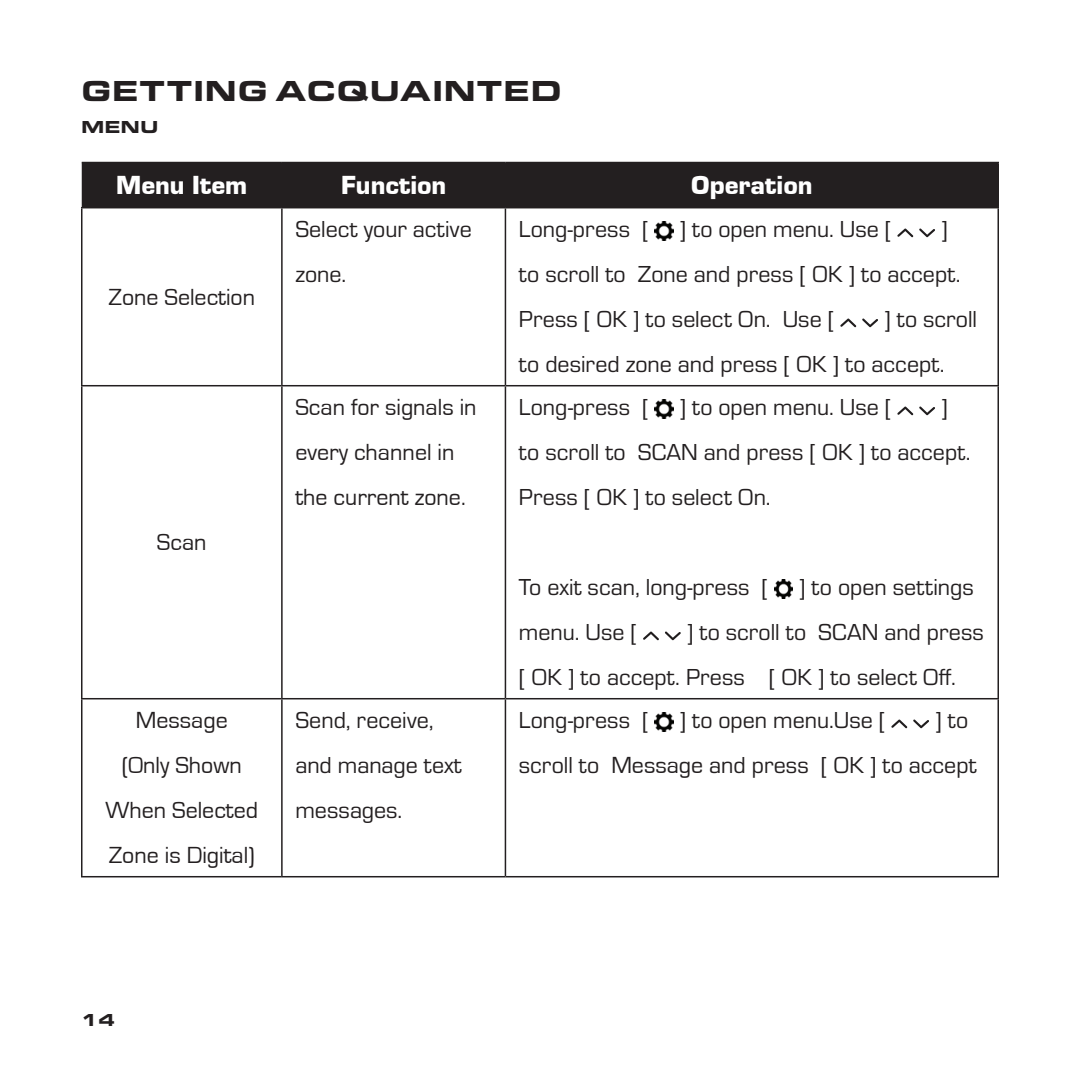
<style>
.page{position:relative;width:1080px;height:1080px;background:#fff}
.page>*{position:absolute;margin:0;border:0;box-sizing:border-box;transform-origin:0 0}
.t1{font:900 30px "Eurostile Ext";letter-spacing:.015em;color:#231f20}
.t2{font:900 27px "Eurostile";color:#fff}
.t3{font:24px/45px "Eurostile";color:#231f20}
.t4{font:24px/45px "Eurostile";color:#231f20}
.t5{font:900 18px "Eurostile Ext";color:#231f20}
.s1{font-style:inherit}
</style>
<div class="page">
<div style="left:82px;top:163px;width:916px;height:44px;background:#231f20"></div>
<hr style="left:81px;top:208px;width:1px;height:177px;background:#231f20">
<hr style="left:281px;top:208px;width:2px;height:177px;background:#231f20">
<hr style="left:505px;top:207px;width:494px;height:1px;background:#231f20">
<hr style="left:505px;top:208px;width:1px;height:177px;background:#231f20">
<hr style="left:998px;top:208px;width:1px;height:177px;background:#231f20">
<hr style="left:81px;top:385px;width:201px;height:1px;background:#231f20">
<hr style="left:81px;top:386px;width:1px;height:312px;background:#231f20">
<hr style="left:282px;top:385px;width:223px;height:1px;background:#231f20">
<hr style="left:281px;top:386px;width:2px;height:312px;background:#231f20">
<hr style="left:505px;top:385px;width:494px;height:1px;background:#231f20">
<hr style="left:505px;top:386px;width:1px;height:312px;background:#231f20">
<hr style="left:998px;top:386px;width:1px;height:312px;background:#231f20">
<hr style="left:81px;top:699px;width:1px;height:177px;background:#231f20">
<hr style="left:281px;top:699px;width:2px;height:177px;background:#231f20">
<hr style="left:505px;top:698px;width:494px;height:1px;background:#231f20">
<hr style="left:505px;top:699px;width:1px;height:177px;background:#231f20">
<hr style="left:998px;top:699px;width:1px;height:177px;background:#231f20">
<hr style="left:505px;top:876px;width:494px;height:1px;background:#231f20">
<hr style="left:82px;top:162px;width:200px;height:1px;background:#231f20">
<hr style="left:282px;top:162px;width:223px;height:1px;background:#231f20">
<hr style="left:505px;top:162px;width:494px;height:1px;background:#231f20">
<hr style="left:505px;top:163px;width:1px;height:44px;background:#231f20">
<hr style="left:998px;top:163px;width:1px;height:44px;background:#231f20">
<hr style="left:81px;top:207px;width:201px;height:1px;background:#231f20">
<hr style="left:282px;top:207px;width:223px;height:1px;background:#231f20">
<hr style="left:81px;top:698px;width:201px;height:1px;background:#231f20">
<hr style="left:282px;top:698px;width:223px;height:1px;background:#231f20">
<hr style="left:81px;top:876px;width:201px;height:1px;background:#231f20">
<hr style="left:282px;top:876px;width:223px;height:1px;background:#231f20">
<img style="left:655px;top:222px;width:18px;height:18px">
<svg style="left:897px;top:228px;width:16px;height:9px"></svg>
<svg style="left:919px;top:229px;width:16px;height:8px"></svg>
<svg style="left:840px;top:318px;width:16px;height:9px"></svg>
<svg style="left:862px;top:319px;width:16px;height:8px"></svg>
<img style="left:655px;top:400px;width:18px;height:18px">
<svg style="left:897px;top:406px;width:16px;height:9px"></svg>
<svg style="left:919px;top:407px;width:16px;height:8px"></svg>
<img style="left:774px;top:580px;width:19px;height:18px">
<svg style="left:643px;top:631px;width:16px;height:9px"></svg>
<svg style="left:665px;top:632px;width:16px;height:8px"></svg>
<img style="left:655px;top:713px;width:18px;height:18px">
<svg style="left:891px;top:719px;width:16px;height:9px"></svg>
<svg style="left:913px;top:720px;width:16px;height:8px"></svg>
<p class="t1" style="left:81px;top:68px;width:483px">GETTING ACQUAINTED</p>
<p class="t5" style="left:81px;top:114px;width:79px">MENU</p>
<p class="t2" style="left:116px;top:171px;width:133px">Menu Item</p>
<p class="t2" style="left:341px;top:171px;width:106px">Function</p>
<p class="t2" style="left:691px;top:171px;width:123px">Operation</p>
<p class="t4" style="left:108px;top:275px;width:148px">Zone Selection</p>
<p class="t4" style="left:157px;top:520px;width:51px">Scan</p>
<p class="t3" style="left:295px;top:206px;width:178px">Select your active zone.</p>
<p class="t3" style="left:519px;top:206px;width:131px">Long-press [</p>
<p class="t3" style="left:679px;top:206px;width:213px">] to open menu. Use [</p>
<p class="t3" style="left:519px;top:206px;width:443px;text-indent:422px">] to scroll to Zone and press [ OK ] to accept.<br>Press [ OK ] to select On. Use [</p>
<p class="t3" style="left:519px;top:296px;width:460px;text-indent:365px">] to scroll to desired zone and press [ OK ] to accept.</p>
<p class="t4" style="left:295px;top:385px;width:183px">Scan for signals in every channel in the current zone.</p>
<p class="t3" style="left:519px;top:384px;width:131px">Long-press [</p>
<p class="t3" style="left:679px;top:384px;width:213px">] to open menu. Use [</p>
<p class="t3" style="left:519px;top:384px;width:453px;text-indent:422px">] to scroll to SCAN and press [ OK ] to accept.<br>Press [ OK ] to select On.</p>
<p class="t3" style="left:519px;top:564px;width:251px">To exit scan, long-press [</p>
<p class="t3" style="left:799px;top:564px;width:176px">] to open settings</p>
<p class="t3" style="left:519px;top:609px;width:120px">menu. Use [</p>
<p class="t3" style="left:519px;top:609px;width:467px;text-indent:168px">] to scroll to SCAN and press [ OK ] to accept. Press [ OK ] to select Off.</p>
<p class="t4" style="left:106px;top:698px;width:154px;text-align:center">Message<br>(Only Shown<br>When Selected<br>Zone is Digital)</p>
<p class="t3" style="left:295px;top:697px;width:168px">Send, receive, and manage text messages.</p>
<p class="t3" style="left:519px;top:697px;width:131px">Long-press [</p>
<p class="t3" style="left:679px;top:697px;width:207px">] to open menu.Use [</p>
<p class="t3" style="left:519px;top:697px;width:459px;text-indent:416px">] to scroll to <span class="s1">Message</span> and press [ OK ] to accept</p>
<p class="t5" style="left:81px;top:1006px;width:36px">14</p>
</div>
